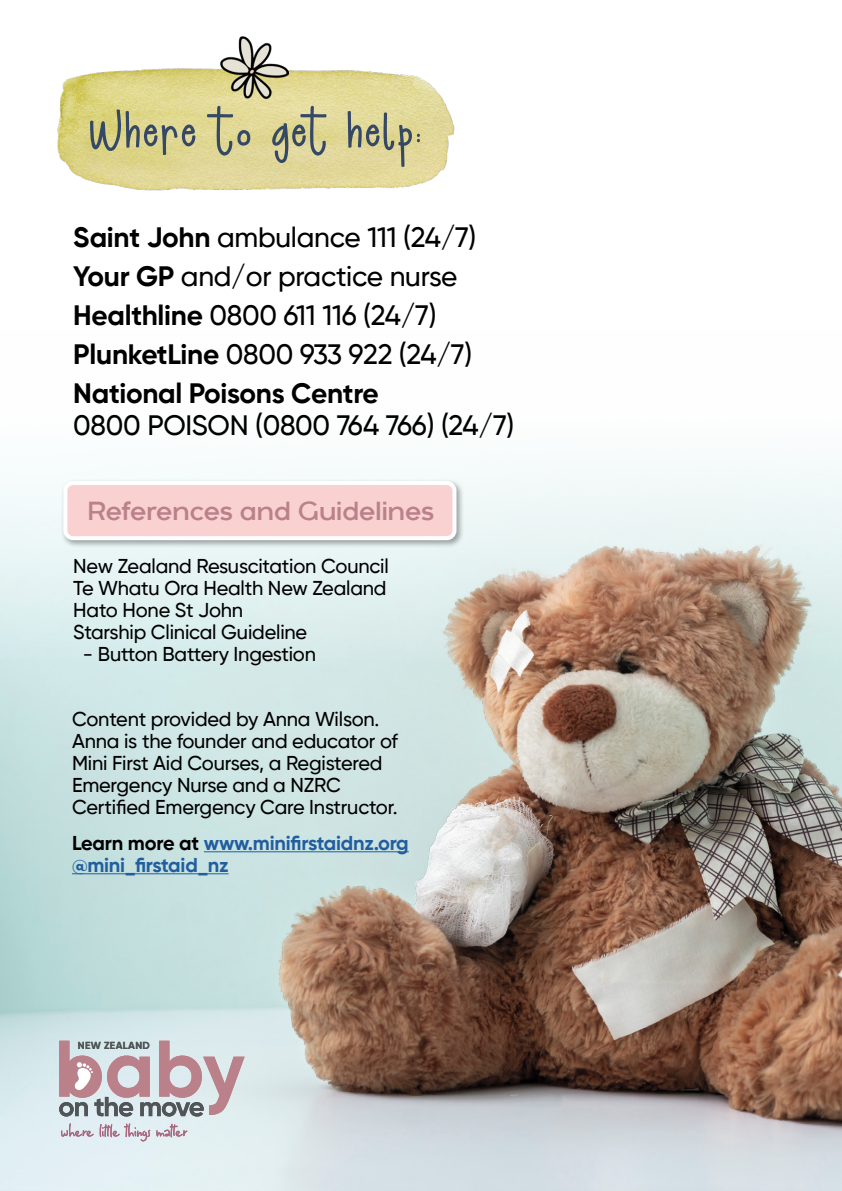
<style>
.page{position:relative;width:842px;height:1191px;background:#fff}
.page>*{position:absolute;margin:0;border:0;box-sizing:border-box;transform-origin:0 0}
.t1{font:700 57.2px "Baby Aura";color:#354865}
.t2{font:500 28px/38.8px "Gilroy";letter-spacing:-.01em;color:#000}
.t3{font:26px "Arkibal";letter-spacing:-.025em;color:#ba818b}
.t4{font:500 20px/22px "Gilroy";letter-spacing:-.01em;color:#000}
.t5{font:700 20px/22px "Gilroy";letter-spacing:-.01em;color:#215e9e}
.t6{font:700 10.2px "Gilroy";letter-spacing:.03em;color:#515557}
.s1{font-weight:700}
.s2{color:#000}
</style>
<div class="page">
<img style="left:0;top:513px;width:842px;height:678px">
<svg style="left:59px;top:1040px;width:186px;height:76px;background:#c4b8be"></svg>
<svg style="left:61px;top:1123px;width:126px;height:18px;background:#d4cfd8"></svg>
<img style="left:57px;top:62px;width:398px;height:129px">
<img style="left:221px;top:36px;width:67px;height:62px">
<div style="left:61px;top:479px;width:404px;height:69px;background:#000;opacity:.35"></div>
<div style="left:65px;top:483px;width:389px;height:55px;background:#f8d1d0;border-radius:8px"></div>
<div style="left:63px;top:481px;width:393px;height:59px;border:4px solid #fff;border-radius:8px"></div>
<hr style="left:204px;top:851px;width:205px;height:1px;background:#215e9e">
<hr style="left:72px;top:873px;width:157px;height:1px;background:#215e9e">
<h1 class="t1" style="left:88px;top:98px;width:335px">Where to get help:</h1>
<h2 class="t2" style="left:73px;top:218px;width:405px"><span class="s1">Saint John</span> ambulance 111 (24/7)<br><span class="s1">Your GP</span> and/or practice nurse<br><span class="s1">Healthline</span> 0800 611 116 (24/7)<br><span class="s1">PlunketLine</span> 0800 933 922 (24/7)<br><span class="s1">National Poisons Centre</span></h2>
<h2 class="t2" style="left:73px;top:405px;width:442px">0800 POISON (0800 764 766) (24/7)</h2>
<h3 class="t3" style="left:87px;top:493px;width:349px">References and Guidelines</h3>
<p class="t4" style="left:73px;top:555px;width:317px">New Zealand Resuscitation Council<br>Te Whatu Ora Health New Zealand<br>Hato Hone St John<br>Starship Clinical Guideline</p>
<p class="t4" style="left:83px;top:643px;width:235px">- Button Battery Ingestion</p>
<p class="t4" style="left:72px;top:708px;width:327px">Content provided by Anna Wilson.<br>Anna is the founder and educator of Mini First Aid Courses, a Registered Emergency Nurse and a NZRC Certified Emergency Care Instructor.</p>
<p class="t5" style="left:72px;top:832px;width:338px"><span class="s2">Learn more at</span> www.minifirstaidnz.org @mini_firstaid_nz</p>
<p class="t6" style="left:78px;top:1038px;width:73px">NEW ZEALAND</p>
</div>
